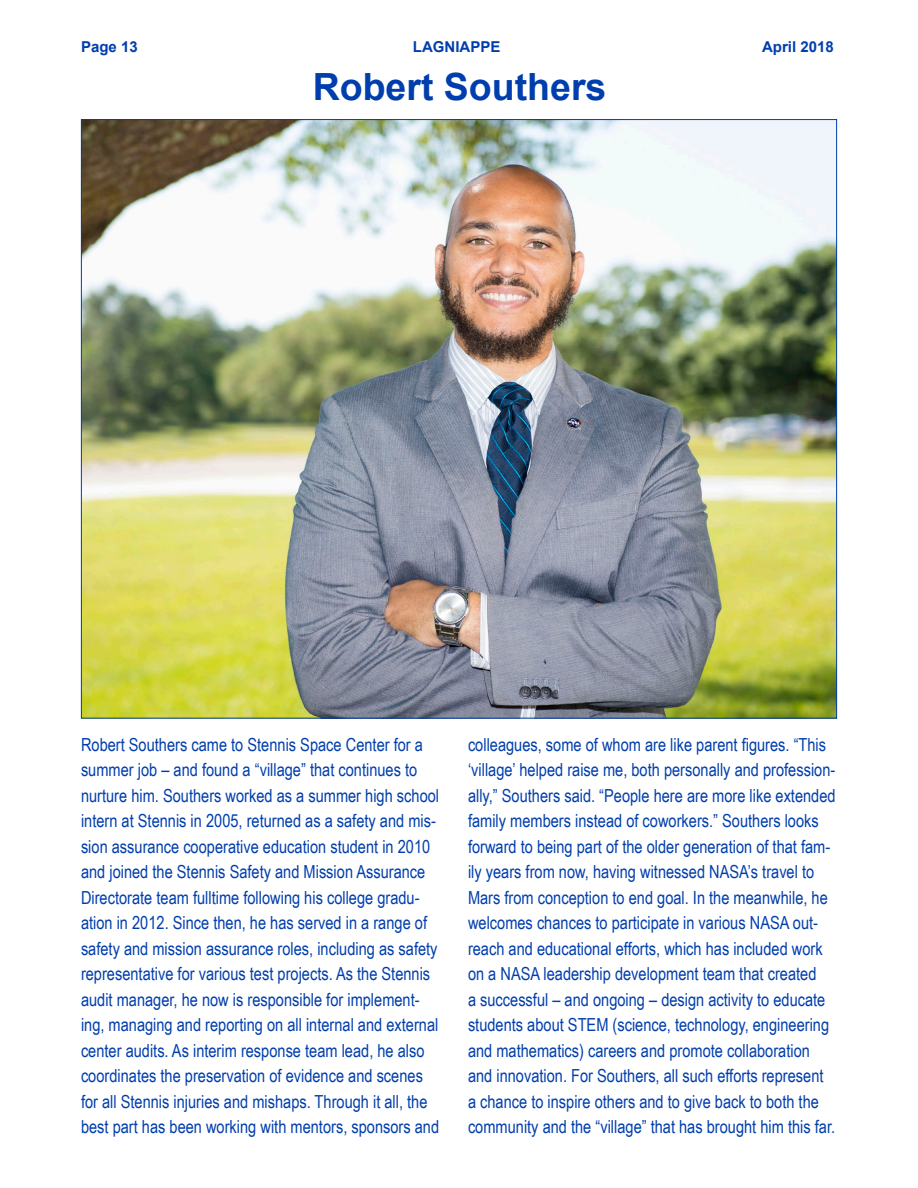
<style>
.page{position:relative;width:918px;height:1188px;background:#fff}
.page>*{position:absolute;margin:0;border:0;box-sizing:border-box;transform-origin:0 0}
.t1{font:700 37.5px "Arial";color:#003ead}
.t2{font:18px/25.5px "Arial Narrow";color:#003ead}
.t3{font:700 15px "Arial";color:#003ead}
</style>
<div class="page">
<img style="left:83px;top:121px;width:752px;height:596px">
<p class="t3" style="left:81px;top:36px;width:58px">Page 13</p>
<p class="t3" style="left:413px;top:36px;width:89px">LAGNIAPPE</p>
<p class="t3" style="left:762px;top:36px;width:73px">April 2018</p>
<p class="t1" style="left:313px;top:61px;width:295px">Robert Southers</p>
<p class="t2" style="left:81px;top:731px;width:360px">Robert Southers came to Stennis Space Center for a summer job – and found a “village” that continues to nurture him. Southers worked as a summer high school intern at Stennis in 2005, returned as a safety and mis&shy;sion assurance cooperative education student in 2010 and joined the Stennis Safety and Mission Assurance</p>
<p class="t2" style="left:81px;top:884px;width:360px">Directorate team fulltime following his college gradu&shy;ation in 2012. Since then, he has served in a range of safety and mission assurance roles, including as safety representative for various test projects. As the Stennis audit manager, he now is responsible for implement&shy;ing, managing and reporting on all internal and external center audits. As interim response team lead, he also coordinates the preservation of evidence and scenes for all Stennis injuries and mishaps. Through it all, the best part has been working with mentors, sponsors and</p>
<p class="t2" style="left:468px;top:731px;width:369px">colleagues, some of whom are like parent figures. “This ‘village’ helped raise me, both personally and profession&shy;ally,” Southers said. “People here are more like extended family members instead of coworkers.” Southers looks forward to being part of the older generation of that fam&shy;ily years from now, having witnessed NASA’s travel to Mars from conception to end goal. In the meanwhile, he welcomes chances to participate in various NASA out&shy;reach and educational efforts, which has included work on a NASA leadership development team that created<br>a successful – and ongoing – design activity to educate students about STEM (science, technology, engineering and mathematics) careers and promote collaboration and innovation. For Southers, all such efforts represent a chance to inspire others and to give back to both the community and the “village” that has brought him this far.</p>
</div>
